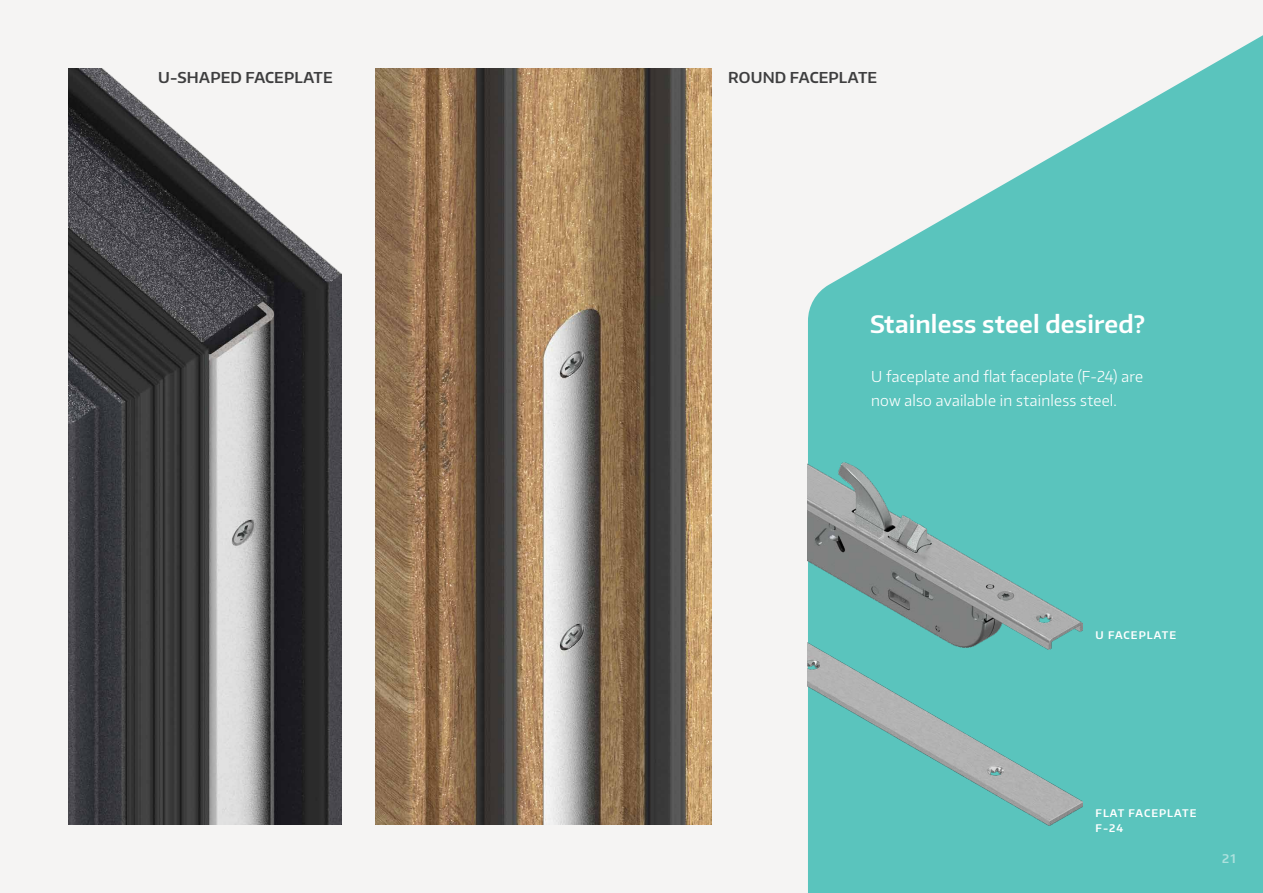
<style>
.page{position:relative;width:1263px;height:893px;background:#f5f4f3}
.page>*{position:absolute;margin:0;border:0;box-sizing:border-box;transform-origin:0 0}
.BOX_-_Headline_-_WHITE{font:600 24px "Encode Sans Normal";letter-spacing:.01em;color:#fff}
.BOX_-_Body_-_WHITE{font:300 15px/24px "Encode Sans Normal";letter-spacing:.015em;color:#fff}
.Product_name__right__-_DARK{font:600 15px "Encode Sans Normal";letter-spacing:.01em;color:#3e3e3f}
.Product_name__left__-_DARK{font:600 15px "Encode Sans Normal";letter-spacing:.01em;color:#3e3e3f}
.t1{font:600 12px "Encode Sans Normal";color:#fff}
.t2{font:600 10.5px/15px "Encode Sans Normal";letter-spacing:.1em;color:#fff}
</style>
<div class="page">
<svg style="left:808px;top:35px;width:455px;height:858px;fill:#5ac4bd"></svg>
<img style="left:68px;top:68px;width:273px;height:757px">
<img style="left:375px;top:68px;width:336px;height:757px">
<img style="left:808px;top:463px;width:274px;height:180px">
<img style="left:808px;top:643px;width:274px;height:183px">
<p class="Product_name__right__-_DARK" style="left:158px;top:68px;width:176px">U-SHAPED FACEPLATE</p>
<p class="Product_name__left__-_DARK" style="left:728px;top:68px;width:150px">ROUND FACEPLATE</p>
<p class="BOX_-_Headline_-_WHITE" style="left:870px;top:308px;width:277px">Stainless steel desired?</p>
<p class="BOX_-_Body_-_WHITE" style="left:871px;top:364px;width:274px">U faceplate and flat faceplate (F-24) are now also available in stainless steel.</p>
<p class="t2" style="left:1095px;top:627px;width:82px">U FACEPLATE</p>
<p class="t2" style="left:1095px;top:805px;width:102px">FLAT FACEPLATE<br>F-24</p>
<p class="t1" style="left:1222px;top:850px;width:15px">21</p>
</div>
